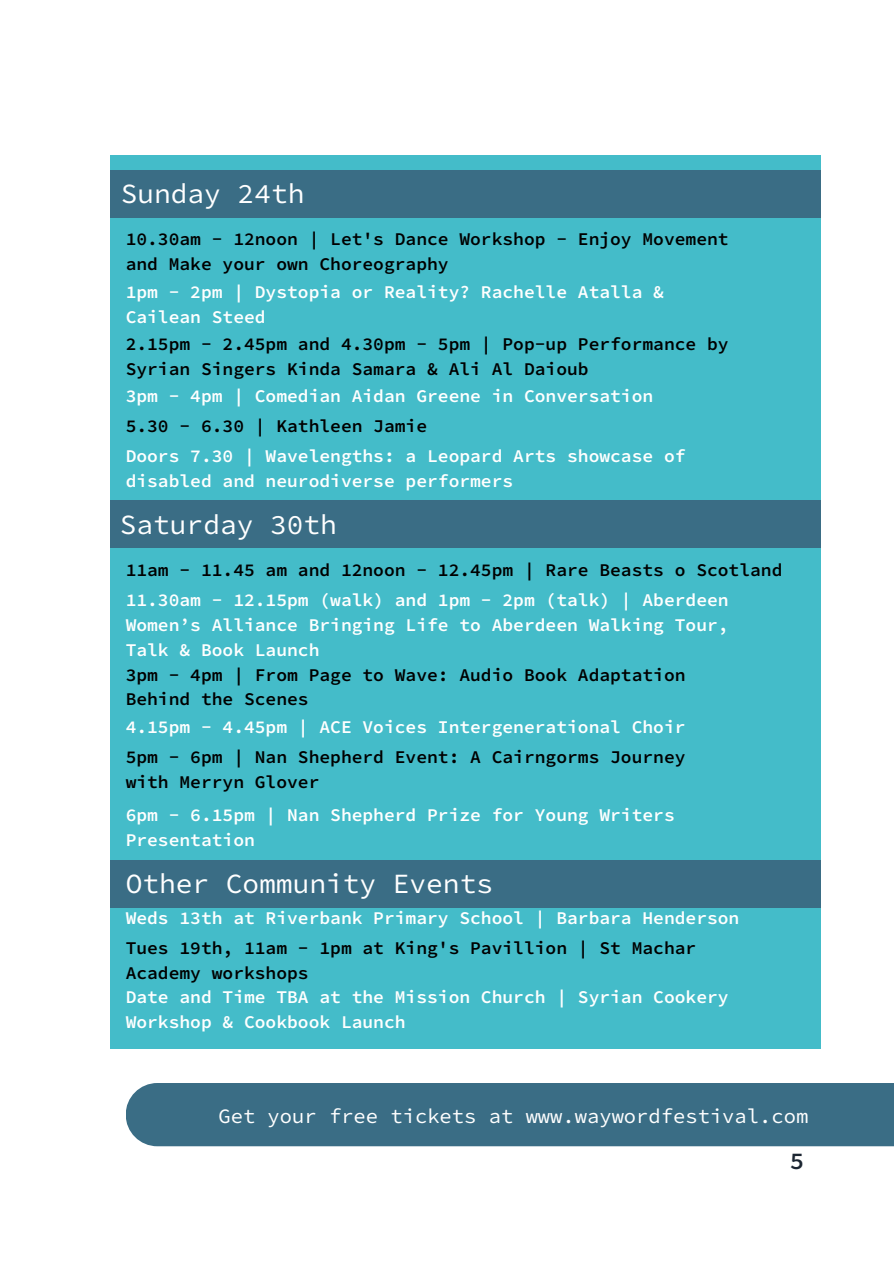
<style>
.page{position:relative;width:894px;height:1264px;background:#fff}
.page>*{position:absolute;margin:0;border:0;box-sizing:border-box;transform-origin:0 0}
.t1{font:27.75px "Source Code Pro";color:#fff}
.t2{font:600 24px "Source Code Pro";color:#1c2632}
.t3{font:20.4px "Source Code Pro";color:#fff}
.t4{font:600 18px/24.8px "Source Code Pro";color:#fff}
.t5{font:600 18px/24.8px "Source Code Pro";color:#000}
</style>
<div class="page">
<div style="left:110px;top:156px;width:710px;height:893px;background:#44bcc9"></div>
<div style="left:110px;top:170px;width:710px;height:48px;background:#3a6d85"></div>
<div style="left:110px;top:500px;width:710px;height:47px;background:#3a6d85"></div>
<div style="left:110px;top:860px;width:710px;height:48px;background:#3a6d85"></div>
<div style="left:126px;top:1083px;width:767px;height:63px;background:#3a6d85"></div>
<h1 class="t1" style="left:121px;top:175px;width:185px">Sunday 24th</h1>
<p class="t5" style="left:126px;top:226px;width:604px">10.30am - 12noon | Let's Dance Workshop - Enjoy Movement and Make your own Choreography</p>
<p class="t4" style="left:126px;top:279px;width:539px">1pm - 2pm | Dystopia or Reality? Rachelle Atalla &amp;<br>Cailean Steed</p>
<p class="t5" style="left:126px;top:331px;width:604px">2.15pm - 2.45pm and 4.30pm - 5pm | Pop-up Performance by<br>Syrian Singers Kinda Samara &amp; Ali Al Daioub</p>
<p class="t4" style="left:126px;top:383px;width:529px">3pm - 4pm | Comedian Aidan Greene in Conversation</p>
<p class="t5" style="left:126px;top:413px;width:303px">5.30 - 6.30 | Kathleen Jamie</p>
<h1 class="t4" style="left:126px;top:443px;width:561px">Doors 7.30 | Wavelengths: a Leopard Arts showcase of disabled and neurodiverse performers</h1>
<p class="t1" style="left:120px;top:506px;width:218px">Saturday 30th</p>
<p class="t5" style="left:126px;top:557px;width:658px">11am - 11.45 am and 12noon - 12.45pm | Rare Beasts o Scotland</p>
<p class="t4" style="left:126px;top:587px;width:604px;text-align:justify">11.30am - 12.15pm (walk) and 1pm - 2pm (talk) | Aberdeen Women’s Alliance Bringing Life to Aberdeen Walking Tour, Talk &amp; Book Launch</p>
<p class="t5" style="left:126px;top:661px;width:561px">3pm - 4pm | From Page to Wave: Audio Book Adaptation<br>Behind the Scenes</p>
<p class="t4" style="left:126px;top:714px;width:561px">4.15pm - 4.45pm | ACE Voices Intergenerational Choir</p>
<p class="t5" style="left:126px;top:744px;width:561px">5pm - 6pm | Nan Shepherd Event: A Cairngorms Journey with Merryn Glover</p>
<p class="t4" style="left:126px;top:802px;width:550px">6pm - 6.15pm | Nan Shepherd Prize for Young Writers<br>Presentation</p>
<p class="t1" style="left:126px;top:866px;width:369px">Other Community Events</p>
<p class="t4" style="left:126px;top:905px;width:615px">Weds 13th at Riverbank Primary School | Barbara Henderson</p>
<h1 class="t5" style="left:126px;top:935px;width:572px">Tues 19th, 11am - 1pm at King's Pavillion | St Machar<br>Academy workshops</h1>
<p class="t4" style="left:126px;top:984px;width:604px">Date and Time TBA at the Mission Church | Syrian Cookery<br>Workshop &amp; Cookbook Launch</p>
<p class="t3" style="left:218px;top:1102px;width:591px">Get your free tickets at www.waywordfestival.com</p>
<h2 class="t2" style="left:789px;top:1144px;width:16px">5</h2>
</div>
